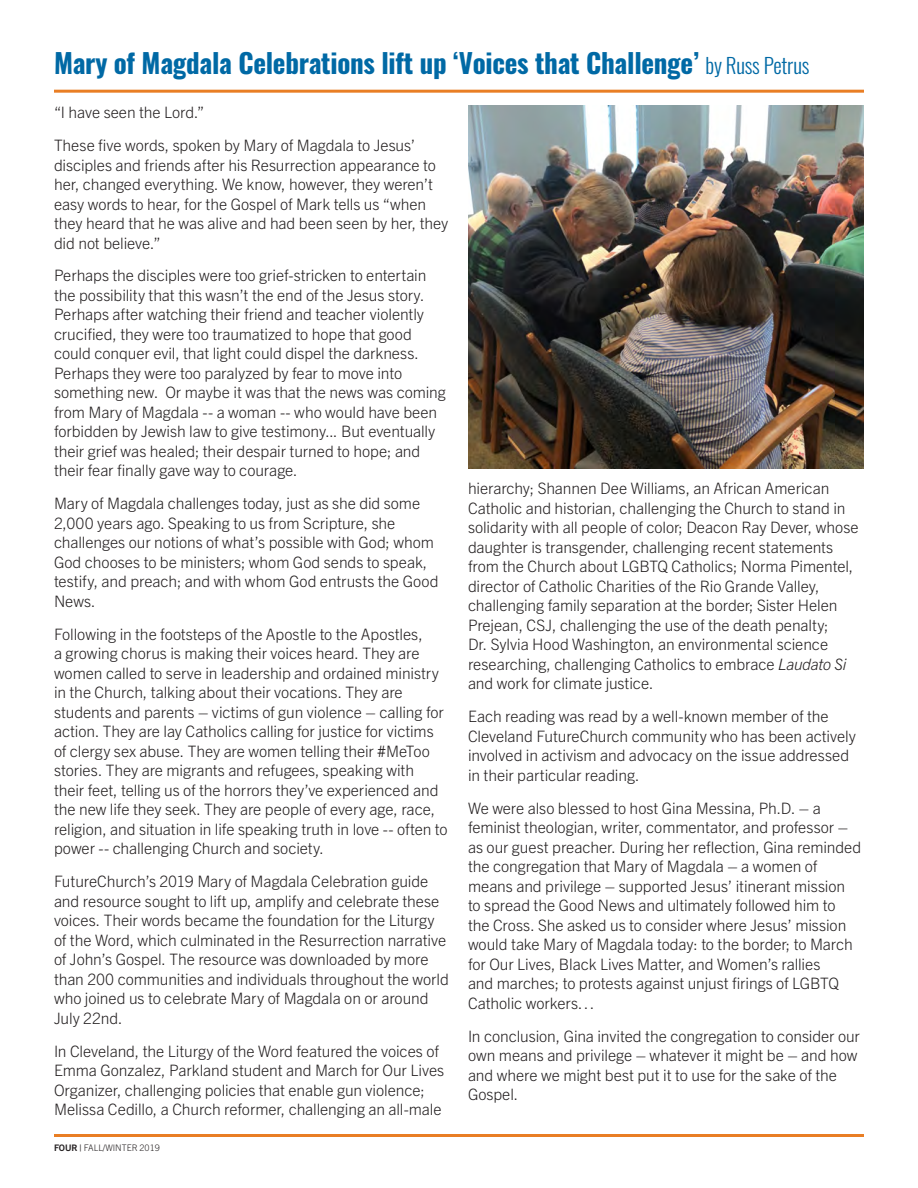
<style>
.page{position:relative;width:918px;height:1188px;background:#fff}
.page>*{position:absolute;margin:0;border:0;box-sizing:border-box;transform-origin:0 0}
.t1{font:700 27px "Oswald";letter-spacing:-.01em;color:#0069a5}
.Body_Copy{font:300 15.75px/19.5px "Trade Gothic Next LT Pro";letter-spacing:-.005em;color:#231f20}
.t2{font:300 9px "Trade Gothic Next LT Pro";color:#231f20}
.s1{font-weight:300;font-size:21px}
.s2{font-style:italic}
.s3{font-weight:700}
</style>
<div class="page">
<hr style="left:54px;top:90px;width:810px;height:3px;background:#e97e24">
<img style="left:468px;top:106px;width:396px;height:363px">
<hr style="left:54px;top:1134px;width:810px;height:3px;background:#e97e24">
<p class="t1" style="left:54px;top:49px;width:757px">Mary of Magdala Celebrations lift up ‘Voices that Challenge’ <span class="s1">by Russ Petrus</span></p>
<p class="Body_Copy" style="left:54px;top:102px;width:152px">“I have seen the Lord.”</p>
<p class="Body_Copy" style="left:54px;top:134px;width:396px">These five words, spoken by Mary of Magdala to Jesus’ disciples and friends after his Resurrection appearance to her, changed everything. We know, however, they weren’t easy words to hear, for the Gospel of Mark tells us “when they heard that he was alive and had been seen by her, they did not believe.”</p>
<p class="Body_Copy" style="left:54px;top:265px;width:393px">Perhaps the disciples were too grief-stricken to entertain the possibility that this wasn’t the end of the Jesus story.<br>Perhaps after watching their friend and teacher violently crucified, they were too traumatized to hope that good could conquer evil, that light could dispel the darkness.<br>Perhaps they were too paralyzed by fear to move into something new. Or maybe it was that the news was coming from Mary of Magdala -- a woman -- who would have been forbidden by Jewish law to give testimony... But eventually their grief was healed; their despair turned to hope; and their fear finally gave way to courage.</p>
<p class="Body_Copy" style="left:54px;top:493px;width:386px">Mary of Magdala challenges today, just as she did some 2,000 years ago. Speaking to us from Scripture, she challenges our notions of what’s possible with God; whom God chooses to be ministers; whom God sends to speak, testify, and preach; and with whom God entrusts the Good News.</p>
<p class="Body_Copy" style="left:54px;top:623px;width:395px">Following in the footsteps of the Apostle to the Apostles,<br>a growing chorus is making their voices heard. They are women called to serve in leadership and ordained ministry in the Church, talking about their vocations. They are students and parents – victims of gun violence – calling for action. They are lay Catholics calling for justice for victims of clergy sex abuse. They are women telling their #MeToo stories. They are migrants and refugees, speaking with their feet, telling us of the horrors they’ve experienced and the new life they seek. They are people of every age, race, religion, and situation in life speaking truth in love -- often to power -- challenging Church and society.</p>
<p class="Body_Copy" style="left:54px;top:871px;width:396px">FutureChurch’s 2019 Mary of Magdala Celebration guide and resource sought to lift up, amplify and celebrate these voices. Their words became the foundation for the Liturgy of the Word, which culminated in the Resurrection narrative of John’s Gospel. The resource was downloaded by more than 200 communities and individuals throughout the world who joined us to celebrate Mary of Magdala on or around July 22nd.</p>
<p class="Body_Copy" style="left:54px;top:1040px;width:392px">In Cleveland, the Liturgy of the Word featured the voices of Emma Gonzalez, Parkland student and March for Our Lives Organizer, challenging policies that enable gun violence; Melissa Cedillo, a Church reformer, challenging an all-male</p>
<p class="Body_Copy" style="left:468px;top:478px;width:392px">hierarchy; Shannen Dee Williams, an African American Catholic and historian, challenging the Church to stand in solidarity with all people of color; Deacon Ray Dever, whose daughter is transgender, challenging recent statements from the Church about LGBTQ Catholics; Norma Pimentel, director of Catholic Charities of the Rio Grande Valley, challenging family separation at the border; Sister Helen Prejean, CSJ, challenging the use of the death penalty;<br>Dr. Sylvia Hood Washington, an environmental science researching, challenging Catholics to embrace <span class="s2">Laudato Si </span>and work for climate justice.</p>
<p class="Body_Copy" style="left:468px;top:706px;width:389px">Each reading was read by a well-known member of the Cleveland FutureChurch community who has been actively involved in activism and advocacy on the issue addressed in their particular reading.</p>
<p class="Body_Copy" style="left:468px;top:797px;width:395px">We were also blessed to host Gina Messina, Ph.D. – a feminist theologian, writer, commentator, and professor – as our guest preacher. During her reflection, Gina reminded the congregation that Mary of Magdala – a women of means and privilege – supported Jesus’ itinerant mission to spread the Good News and ultimately followed him to<br>the Cross. She asked us to consider where Jesus’ mission would take Mary of Magdala today: to the border; to March for Our Lives, Black Lives Matter, and Women’s rallies<br>and marches; to protests against unjust firings of LGBTQ Catholic workers…</p>
<p class="Body_Copy" style="left:468px;top:1025px;width:393px">In conclusion, Gina invited the congregation to consider our own means and privilege – whatever it might be – and how and where we might best put it to use for the sake of the Gospel.</p>
<p class="t2" style="left:54px;top:1142px;width:107px"><span class="s3">FOUR |</span> FALL/WINTER 2019</p>
</div>
